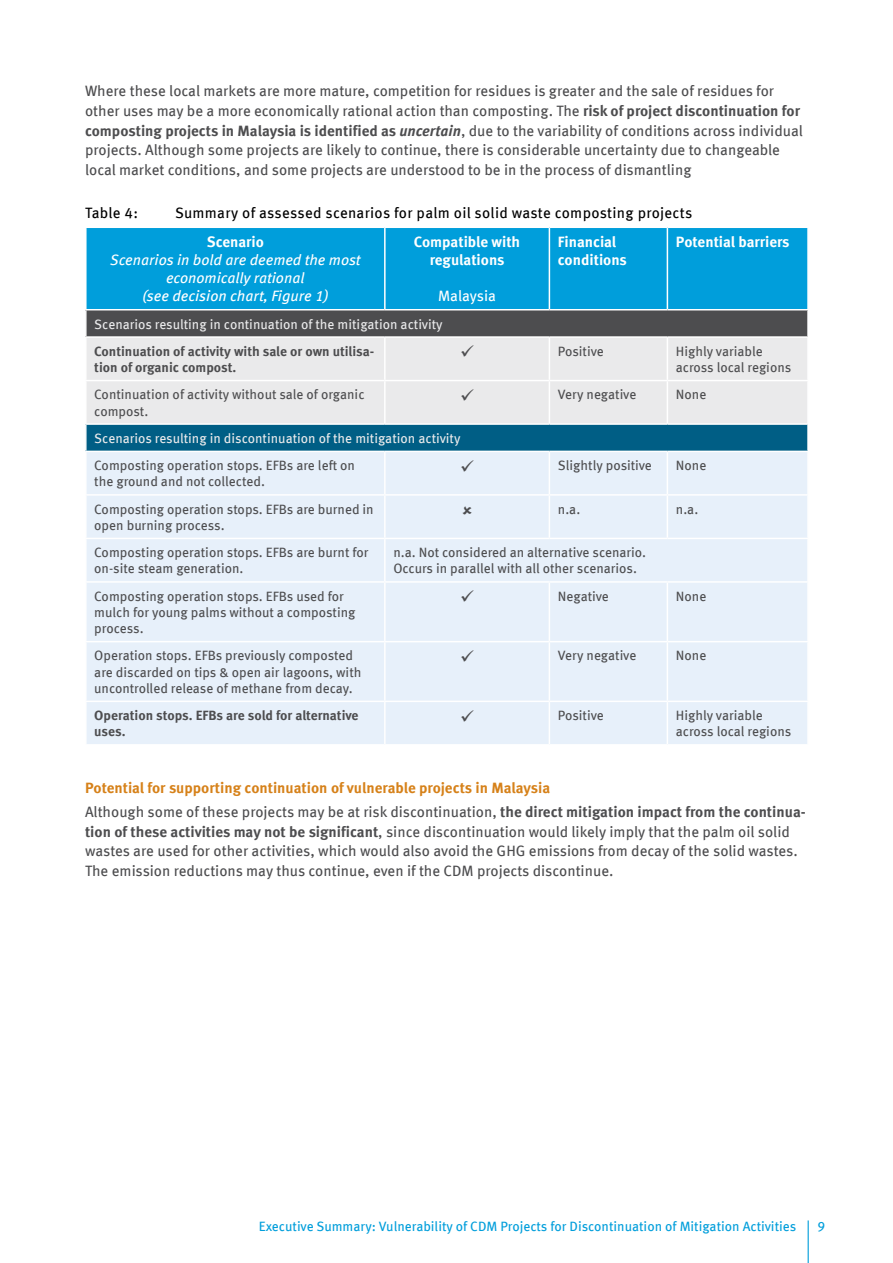
<style>
.page{position:relative;width:893px;height:1263px;background:#fff}
.page>*{position:absolute;margin:0;border:0;box-sizing:border-box;transform-origin:0 0}
.Fließtext{font:15px/19.5px "Meta Offc";color:#4d4d4f}
.Tabellenkopf{font:italic 15px/18px "Meta Offc";color:#fff;text-align:center}
.t1{font:15px "Meta Offc";letter-spacing:.015em;color:#000}
.Tabellenkopf-2{font:700 15px/18px "Meta Offc";color:#fff;text-align:center}
.Überschrift_5{font:700 15px "Meta Offc";color:#d68119}
.Tabellenkopf-3{font:15px "Meta Offc";letter-spacing:-.005em;color:#fff}
.Tabelle{font:13.5px/16.2px "Meta Offc";color:#4d4d4f}
.Tabelle-2{font:13.5px "Meta Offc";color:#ebebec}
.Tabelle-3{font:700 13.5px/16.2px "Meta Offc";color:#4d4d4f}
.t2{font:13.5px "Meta Offc";color:#009edb}
.s1{font-weight:700}
.s2{font-weight:700;font-style:italic}
</style>
<div class="page">
<hr style="left:808px;top:1220px;width:1px;height:43px;background:#009edb">
<div style="left:87px;top:228px;width:720px;height:81px;background:#009edb"></div>
<div style="left:86px;top:310px;width:722px;height:27px;background:#4d4d4f"></div>
<div style="left:87px;top:338px;width:720px;height:85px;background:#eaeaeb"></div>
<div style="left:86px;top:424px;width:722px;height:27px;background:#005e85"></div>
<div style="left:87px;top:452px;width:720px;height:292px;background:#e7f0fa"></div>
<hr style="left:384px;top:228px;width:2px;height:81px;background:#fff">
<hr style="left:549px;top:228px;width:1px;height:81px;background:#fff">
<hr style="left:667px;top:228px;width:1px;height:81px;background:#fff">
<hr style="left:85px;top:310px;width:2px;height:26px;background:#fff">
<hr style="left:807px;top:310px;width:2px;height:26px;background:#fff">
<hr style="left:85px;top:336px;width:300px;height:2px;background:#fff">
<hr style="left:385px;top:336px;width:164px;height:2px;background:#fff">
<hr style="left:384px;top:338px;width:2px;height:42px;background:#fff">
<hr style="left:549px;top:336px;width:118px;height:2px;background:#fff">
<hr style="left:549px;top:338px;width:1px;height:42px;background:#fff">
<hr style="left:667px;top:336px;width:142px;height:2px;background:#fff">
<hr style="left:667px;top:338px;width:1px;height:42px;background:#fff">
<hr style="left:85px;top:380px;width:300px;height:1px;background:#fff">
<hr style="left:385px;top:380px;width:164px;height:1px;background:#fff">
<hr style="left:384px;top:381px;width:2px;height:42px;background:#fff">
<hr style="left:549px;top:380px;width:118px;height:1px;background:#fff">
<hr style="left:549px;top:381px;width:1px;height:42px;background:#fff">
<hr style="left:667px;top:380px;width:142px;height:1px;background:#fff">
<hr style="left:667px;top:381px;width:1px;height:42px;background:#fff">
<hr style="left:85px;top:423px;width:300px;height:2px;background:#fff">
<hr style="left:85px;top:425px;width:2px;height:26px;background:#fff">
<hr style="left:385px;top:423px;width:164px;height:2px;background:#fff">
<hr style="left:549px;top:423px;width:118px;height:2px;background:#fff">
<hr style="left:667px;top:423px;width:142px;height:2px;background:#fff">
<hr style="left:807px;top:425px;width:2px;height:26px;background:#fff">
<hr style="left:384px;top:452px;width:2px;height:42px;background:#fff">
<hr style="left:549px;top:452px;width:1px;height:42px;background:#fff">
<hr style="left:667px;top:452px;width:1px;height:42px;background:#fff">
<hr style="left:85px;top:494px;width:300px;height:2px;background:#fff">
<hr style="left:385px;top:494px;width:164px;height:2px;background:#fff">
<hr style="left:384px;top:496px;width:2px;height:42px;background:#fff">
<hr style="left:549px;top:494px;width:118px;height:2px;background:#fff">
<hr style="left:549px;top:496px;width:1px;height:42px;background:#fff">
<hr style="left:667px;top:494px;width:142px;height:2px;background:#fff">
<hr style="left:667px;top:496px;width:1px;height:42px;background:#fff">
<hr style="left:85px;top:538px;width:300px;height:1px;background:#fff">
<hr style="left:385px;top:538px;width:164px;height:1px;background:#fff">
<hr style="left:384px;top:539px;width:2px;height:42px;background:#fff">
<hr style="left:549px;top:538px;width:118px;height:1px;background:#fff">
<hr style="left:667px;top:538px;width:142px;height:1px;background:#fff">
<hr style="left:85px;top:581px;width:300px;height:2px;background:#fff">
<hr style="left:385px;top:581px;width:164px;height:2px;background:#fff">
<hr style="left:384px;top:583px;width:2px;height:58px;background:#fff">
<hr style="left:549px;top:581px;width:118px;height:2px;background:#fff">
<hr style="left:549px;top:583px;width:1px;height:58px;background:#fff">
<hr style="left:667px;top:581px;width:142px;height:2px;background:#fff">
<hr style="left:667px;top:583px;width:1px;height:58px;background:#fff">
<hr style="left:85px;top:641px;width:300px;height:1px;background:#fff">
<hr style="left:385px;top:641px;width:164px;height:1px;background:#fff">
<hr style="left:384px;top:642px;width:2px;height:59px;background:#fff">
<hr style="left:549px;top:641px;width:118px;height:1px;background:#fff">
<hr style="left:549px;top:642px;width:1px;height:59px;background:#fff">
<hr style="left:667px;top:641px;width:142px;height:1px;background:#fff">
<hr style="left:667px;top:642px;width:1px;height:59px;background:#fff">
<hr style="left:85px;top:701px;width:300px;height:1px;background:#fff">
<hr style="left:385px;top:701px;width:164px;height:1px;background:#fff">
<hr style="left:384px;top:702px;width:2px;height:42px;background:#fff">
<hr style="left:549px;top:701px;width:118px;height:1px;background:#fff">
<hr style="left:549px;top:702px;width:1px;height:42px;background:#fff">
<hr style="left:667px;top:701px;width:142px;height:1px;background:#fff">
<hr style="left:667px;top:702px;width:1px;height:42px;background:#fff">
<svg style="left:463px;top:506px;width:8px;height:9px"></svg>
<svg style="left:461px;top:345px;width:13px;height:12px"></svg>
<svg style="left:461px;top:389px;width:13px;height:12px"></svg>
<svg style="left:461px;top:460px;width:13px;height:12px"></svg>
<svg style="left:461px;top:590px;width:13px;height:12px"></svg>
<svg style="left:461px;top:650px;width:13px;height:12px"></svg>
<svg style="left:461px;top:710px;width:13px;height:11px"></svg>
<p class="Fließtext" style="left:85px;top:82px;width:719px">Where these local markets are more mature, competition for residues is greater and the sale of residues for other uses may be a more economically rational action than composting. The <span class="s1">risk of project discontinuation for composting projects in Malaysia is identified as</span> <span class="s2">uncertain</span>, due to the variability of conditions across individual projects. Although some projects are likely to continue, there is considerable uncertainty due to changeable local market conditions, and some projects are understood to be in the process of dismantling</p>
<p class="t1" style="left:85px;top:204px;width:55px">Table 4:</p>
<p class="t1" style="left:175px;top:204px;width:519px">Summary of assessed scenarios for palm oil solid waste composting projects</p>
<p class="Tabellenkopf-2" style="left:207px;top:233px;width:59px">Scenario</p>
<p class="Tabellenkopf" style="left:110px;top:251px;width:252px">Scenarios in bold are deemed the most economically rational<br>(see decision chart, Figure 1)</p>
<p class="Tabellenkopf-2" style="left:414px;top:233px;width:108px">Compatible with regulations</p>
<p class="Tabellenkopf-3" style="left:438px;top:287px;width:59px">Malaysia</p>
<p class="Tabellenkopf-2" style="left:558px;top:233px;width:71px;text-align:left">Financial conditions</p>
<p class="Tabellenkopf-2" style="left:676px;top:233px;width:115px">Potential barriers</p>
<p class="Tabelle-2" style="left:94px;top:316px;width:350px">Scenarios resulting in continuation of the mitigation activity</p>
<p class="Tabelle-3" style="left:94px;top:343px;width:281px">Continuation of activity with sale or own utilisa&shy;tion of organic compost.</p>
<p class="Tabelle" style="left:558px;top:343px;width:47px">Positive</p>
<p class="Tabelle" style="left:676px;top:343px;width:117px">Highly variable across local regions</p>
<p class="Tabelle" style="left:94px;top:387px;width:272px">Continuation of activity without sale of organic compost.</p>
<p class="Tabelle" style="left:558px;top:387px;width:80px">Very negative</p>
<p class="Tabelle" style="left:676px;top:387px;width:32px">None</p>
<p class="Tabelle-2" style="left:94px;top:430px;width:368px">Scenarios resulting in discontinuation of the mitigation activity</p>
<p class="Tabelle" style="left:94px;top:458px;width:262px">Composting operation stops. EFBs are left on the ground and not collected.</p>
<p class="Tabelle" style="left:558px;top:458px;width:96px">Slightly positive</p>
<p class="Tabelle" style="left:676px;top:458px;width:32px">None</p>
<p class="Tabelle" style="left:94px;top:501px;width:281px">Composting operation stops. EFBs are burned in open burning process.</p>
<p class="Tabelle" style="left:558px;top:501px;width:24px">n.a.</p>
<p class="Tabelle" style="left:676px;top:501px;width:24px">n.a.</p>
<p class="Tabelle" style="left:94px;top:545px;width:276px">Composting operation stops. EFBs are burnt for on-site steam generation.</p>
<p class="Tabelle" style="left:393px;top:545px;width:254px">n.a. Not considered an alternative scenario.<br>Occurs in parallel with all other scenarios.</p>
<p class="Tabelle" style="left:94px;top:588px;width:263px">Composting operation stops. EFBs used for mulch for young palms without a composting process.</p>
<p class="Tabelle" style="left:558px;top:588px;width:53px">Negative</p>
<p class="Tabelle" style="left:676px;top:588px;width:32px">None</p>
<p class="Tabelle" style="left:94px;top:648px;width:269px">Operation stops. EFBs previously composted are discarded on tips &amp; open air lagoons, with uncontrolled release of methane from decay.</p>
<p class="Tabelle" style="left:558px;top:648px;width:80px">Very negative</p>
<p class="Tabelle" style="left:676px;top:648px;width:32px">None</p>
<p class="Tabelle-3" style="left:94px;top:708px;width:266px">Operation stops. EFBs are sold for alternative uses.</p>
<p class="Tabelle" style="left:558px;top:708px;width:47px">Positive</p>
<p class="Tabelle" style="left:676px;top:708px;width:117px">Highly variable across local regions</p>
<h5 class="Überschrift_5" style="left:85px;top:779px;width:467px">Potential for supporting continuation of vulnerable projects in Malaysia</h5>
<p class="Fließtext" style="left:85px;top:802px;width:722px">Although some of these projects may be at risk discontinuation, <span class="s1">the direct mitigation impact from the continua&shy;tion of these activities may not be significant</span>, since discontinuation would likely imply that the palm oil solid wastes are used for other activities, which would also avoid the GHG emissions from decay of the solid wastes.<br>The emission reductions may thus continue, even if the CDM projects discontinue.</p>
<p class="t2" style="left:259px;top:1218px;width:539px">Executive Summary: Vulnerability of CDM Projects for Discontinuation of Mitigation Activities</p>
<p class="t2" style="left:817px;top:1218px;width:9px">9</p>
</div>
